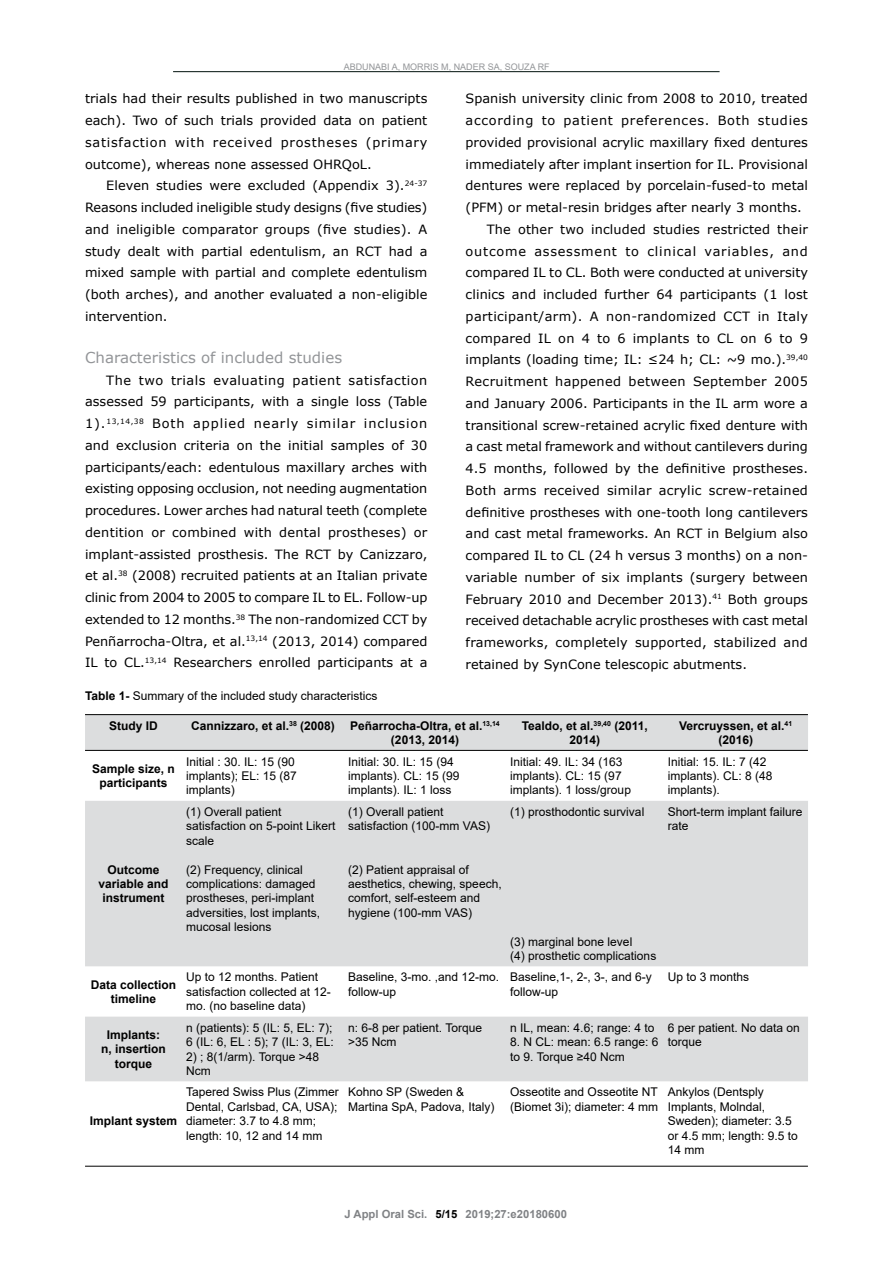
<style>
.page{position:relative;width:893px;height:1263px;background:#fff}
.page>*{position:absolute;margin:0;border:0;box-sizing:border-box;transform-origin:0 0}
.t1{font:15px "Verdana";color:#939598}
.t2{font:12.75px/21.8px "Verdana";color:#000;text-align:justify}
.t3{font:12.75px "Verdana";letter-spacing:.025em;color:#000}
.t4{font:12.75px "Verdana";letter-spacing:.02em;color:#000}
.t5{font:12.75px "Verdana";letter-spacing:.055em;color:#000}
.t6{font:12.75px "Verdana";letter-spacing:.06em;color:#000}
.t7{font:12px/14.4px "Arial";color:#000}
.t8{font:700 12px/14.4px "Arial";color:#000;text-align:center}
.t9{font:700 11.25px "Arial";color:#808285}
.t10{font:9px "Arial";color:#939598}
.s1{font-weight:700}
.s2{color:#000}
</style>
<div class="page">
<hr style="left:173px;top:71px;width:547px;height:1px;background:#00110d">
<svg style="left:85px;top:715px;width:723px;height:366px;fill:#dcddde"></svg>
<hr style="left:85px;top:714px;width:723px;height:1px;background:#000">
<hr style="left:85px;top:750px;width:723px;height:1px;background:#000">
<hr style="left:85px;top:1166px;width:723px;height:1px;background:#000">
<p class="t10" style="left:344px;top:60px;width:208px">ABDUNABI A, MORRIS M, NADER SA, SOUZA RF</p>
<p class="t2" style="left:85px;top:88px;width:344px">trials had their results published in two manuscripts each). Two of such trials provided data on patient satisfaction with received prostheses (primary outcome), whereas none assessed OHRQoL.</p>
<p class="t2" style="left:85px;top:175px;width:344px;text-indent:21px">Eleven studies were excluded (Appendix 3).<sup>24-37<br></sup>Reasons included ineligible study designs (five studies) and ineligible comparator groups (five studies). A study dealt with partial edentulism, an RCT had a mixed sample with partial and complete edentulism (both arches), and another evaluated a non-eligible</p>
<p class="t2" style="left:466px;top:88px;width:344px">Spanish university clinic from 2008 to 2010, treated</p>
<p class="t5" style="left:466px;top:112px;width:344px">according to patient preferences. Both studies</p>
<p class="t2" style="left:466px;top:131px;width:344px">provided provisional acrylic maxillary fixed dentures</p>
<p class="t2" style="left:466px;top:153px;width:344px">immediately after implant insertion for IL. Provisional</p>
<p class="t2" style="left:466px;top:175px;width:344px">dentures were replaced by porcelain-fused-to metal</p>
<p class="t2" style="left:466px;top:196px;width:338px">(PFM) or metal-resin bridges after nearly 3 months.</p>
<p class="t2" style="left:487px;top:218px;width:323px">The other two included studies restricted their</p>
<p class="t6" style="left:466px;top:242px;width:344px">outcome assessment to clinical variables, and</p>
<p class="t2" style="left:466px;top:262px;width:344px">compared IL to CL. Both were conducted at university</p>
<p class="t2" style="left:466px;top:283px;width:344px">clinics and included further 64 participants (1 lost</p>
<p class="t3" style="left:466px;top:307px;width:344px">participant/arm). A non-randomized CCT in Italy</p>
<p class="t2" style="left:466px;top:327px;width:344px">compared IL on 4 to 6 implants to CL on 6 to 9</p>
<p class="t2" style="left:466px;top:349px;width:344px">implants (loading time; IL: ≤24 h; CL: ~9 mo.).<sup>39,40</sup></p>
<p class="t3" style="left:466px;top:373px;width:344px">Recruitment happened between September 2005</p>
<p class="t2" style="left:466px;top:392px;width:344px">and January 2006. Participants in the IL arm wore a</p>
<p class="t2" style="left:466px;top:414px;width:344px">transitional screw-retained acrylic fixed denture with</p>
<p class="t2" style="left:466px;top:436px;width:344px">a cast metal framework and without cantilevers during</p>
<p class="t2" style="left:466px;top:457px;width:344px">4.5 months, followed by the definitive prostheses.</p>
<p class="t4" style="left:466px;top:481px;width:344px">Both arms received similar acrylic screw-retained</p>
<p class="t2" style="left:466px;top:501px;width:344px">definitive prostheses with one-tooth long cantilevers</p>
<p class="t2" style="left:466px;top:523px;width:344px">and cast metal frameworks. An RCT in Belgium also</p>
<p class="t2" style="left:466px;top:544px;width:344px">compared IL to CL (24 h versus 3 months) on a non-</p>
<p class="t2" style="left:466px;top:566px;width:344px">variable number of six implants (surgery between</p>
<p class="t2" style="left:466px;top:588px;width:344px">February 2010 and December 2013).<sup>41</sup> Both groups</p>
<p class="t2" style="left:466px;top:610px;width:344px">received detachable acrylic prostheses with cast metal</p>
<p class="t2" style="left:466px;top:631px;width:344px">frameworks, completely supported, stabilized and</p>
<p class="t2" style="left:466px;top:653px;width:283px">retained by SynCone telescopic abutments.</p>
<p class="t1" style="left:85px;top:347px;width:259px">Characteristics of included studies</p>
<p class="t2" style="left:85px;top:369px;width:344px;text-indent:21px">The two trials evaluating patient satisfaction assessed 59 participants, with a single loss (Table 1).<sup>13,14,38</sup> Both applied nearly similar inclusion and exclusion criteria on the initial samples of 30 participants/each: edentulous maxillary arches with existing opposing occlusion, not needing augmentation procedures. Lower arches had natural teeth (complete dentition or combined with dental prostheses) or implant-assisted prosthesis. The RCT by Canizzaro, et al.<sup>38</sup> (2008) recruited patients at an Italian private clinic from 2004 to 2005 to compare IL to EL. Follow-up extended to 12 months.<sup>38</sup> The non-randomized CCT by Penñarrocha-Oltra, et al.<sup>13,14</sup> (2013, 2014) compared IL to CL.<sup>13,14</sup> Researchers enrolled participants at a</p>
<p class="t7" style="left:85px;top:688px;width:294px"><span class="s1">Table 1-</span> Summary of the included study characteristics</p>
<p class="t8" style="left:109px;top:718px;width:50px">Study ID</p>
<p class="t8" style="left:191px;top:718px;width:145px">Cannizzaro, et al.<sup>38</sup> (2008)</p>
<p class="t8" style="left:350px;top:718px;width:151px">Peñarrocha-Oltra, et al.<sup>13,14 </sup>(2013, 2014)</p>
<p class="t8" style="left:522px;top:718px;width:127px">Tealdo, et al.<sup>39,40</sup> (2011,<br>2014)</p>
<p class="t8" style="left:679px;top:718px;width:115px">Vercruyssen, et al.<sup>41 </sup>(2016)</p>
<p class="t8" style="left:92px;top:761px;width:84px">Sample size, n participants</p>
<p class="t7" style="left:186px;top:754px;width:112px">Initial : 30. IL: 15 (90 implants); EL: 15 (87 implants)</p>
<p class="t7" style="left:348px;top:754px;width:113px">Initial: 30. IL: 15 (94 implants). CL: 15 (99 implants). IL: 1 loss</p>
<p class="t7" style="left:510px;top:754px;width:122px">Initial: 49. IL: 34 (163 implants). CL: 15 (97 implants). 1 loss/group</p>
<p class="t7" style="left:668px;top:754px;width:106px">Initial: 15. IL: 7 (42 implants). CL: 8 (48 implants).</p>
<p class="t8" style="left:98px;top:862px;width:72px">Outcome variable and instrument</p>
<p class="t7" style="left:186px;top:804px;width:151px">(1) Overall patient satisfaction on 5-point Likert scale</p>
<p class="t7" style="left:186px;top:862px;width:136px">(2) Frequency, clinical complications: damaged prostheses, peri-implant adversities, lost implants, mucosal lesions</p>
<p class="t7" style="left:348px;top:804px;width:143px">(1) Overall patient satisfaction (100-mm VAS)</p>
<p class="t7" style="left:348px;top:862px;width:155px">(2) Patient appraisal of aesthetics, chewing, speech, comfort, self-esteem and hygiene (100-mm VAS)</p>
<p class="t7" style="left:510px;top:804px;width:136px">(1) prosthodontic survival</p>
<p class="t7" style="left:510px;top:934px;width:148px">(3) marginal bone level<br>(4) prosthetic complications</p>
<p class="t7" style="left:668px;top:804px;width:136px">Short-term implant failure rate</p>
<p class="t8" style="left:91px;top:977px;width:87px">Data collection timeline</p>
<p class="t7" style="left:186px;top:970px;width:146px">Up to 12 months. Patient satisfaction collected at 12- mo. (no baseline data)</p>
<p class="t7" style="left:348px;top:970px;width:152px">Baseline, 3-mo. ,and 12-mo. follow-up</p>
<p class="t7" style="left:510px;top:970px;width:143px">Baseline,1-, 2-, 3-, and 6-y follow-up</p>
<p class="t7" style="left:668px;top:970px;width:83px">Up to 3 months</p>
<p class="t8" style="left:101px;top:1028px;width:66px">Implants: n, insertion torque</p>
<p class="t7" style="left:186px;top:1020px;width:149px">n (patients): 5 (IL: 5, EL: 7);<br>6 (IL: 6, EL : 5); 7 (IL: 3, EL:</p>
<p class="t7" style="left:348px;top:1020px;width:135px">n: 6-8 per patient. Torque &gt;35 Ncm</p>
<p class="t7" style="left:510px;top:1020px;width:146px">n IL, mean: 4.6; range: 4 to</p>
<p class="t7" style="left:668px;top:1020px;width:134px">6 per patient. No data on torque</p>
<p class="t7" style="left:510px;top:1035px;width:150px">8. N CL: mean: 6.5 range: 6 to 9. Torque ≥40 Ncm</p>
<p class="t7" style="left:186px;top:1049px;width:134px">2) ; 8(1/arm). Torque &gt;48<br>Ncm</p>
<p class="t8" style="left:90px;top:1114px;width:89px">Implant system</p>
<p class="t7" style="left:186px;top:1085px;width:154px">Tapered Swiss Plus (Zimmer<br>Dental, Carlsbad, CA, USA); diameter: 3.7 to 4.8 mm; length: 10, 12 and 14 mm</p>
<p class="t7" style="left:348px;top:1085px;width:148px">Kohno SP (Sweden &amp;<br>Martina SpA, Padova, Italy)</p>
<p class="t7" style="left:510px;top:1085px;width:150px">Osseotite and Osseotite NT (Biomet 3i); diameter: 4 mm</p>
<p class="t7" style="left:668px;top:1085px;width:132px">Ankylos (Dentsply<br>Implants, Molndal,<br>Sweden); diameter: 3.5 or 4.5 mm; length: 9.5 to<br>14 mm</p>
<p class="t9" style="left:345px;top:1206px;width:224px">J Appl Oral Sci. <span class="s2">5/15</span> 2019;27:e20180600</p>
</div>
